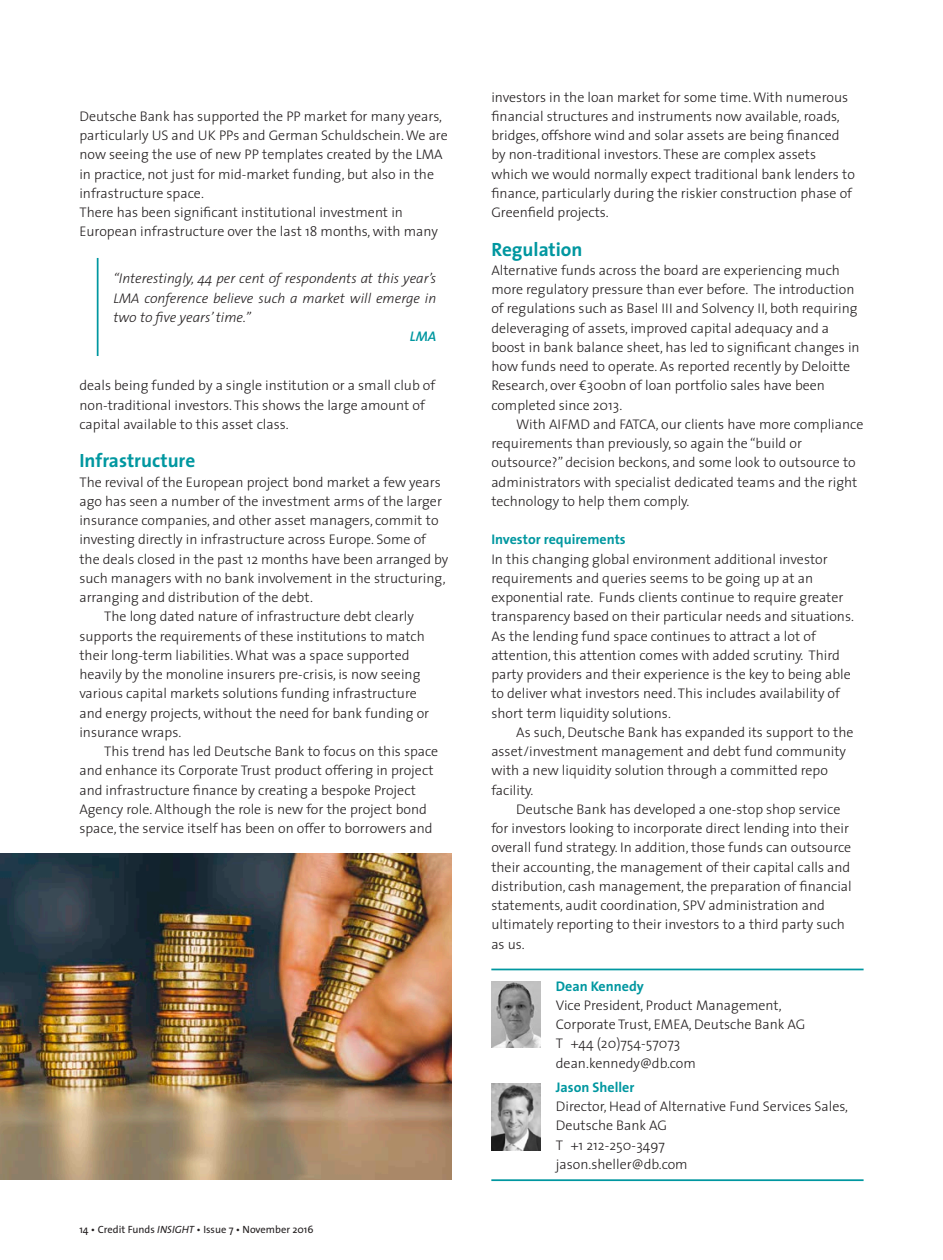
<style>
.page{position:relative;width:943px;height:1260px;background:#fff}
.page>*{position:absolute;margin:0;border:0;box-sizing:border-box;transform-origin:0 0}
.Subtitle{font:700 19.25px "The Sans";color:#0097a0}
.Body_text{font:300 14px/19.2px "The Sans";color:#231f20}
.Body_text__first_par{font:300 14px/19.2px "The Sans";color:#231f20}
.Body_text__first_par-2{font:italic 300 14px/19.2px "The Sans";color:#231f20;text-align:justify}
.Author_details{font:300 14px/19.2px "The Sans";color:#231f20}
.Author_details_email{font:300 14px/19.2px "The Sans";color:#231f20}
.Subtitle_2{font:700 14px "The Sans";color:#0097a0}
.Second_Author_name{font:700 14px "The Sans";color:#0097a0}
.Author_name{font:700 14px "The Sans";color:#0097a0}
.Quotes{font:italic 600 14px "The Sans";color:#0097a0}
.t1{font:10.5px "The Sans";color:#231f20}
.s1{font-style:italic}
</style>
<div class="page">
<img style="left:0;top:853px;width:451px;height:327px">
<hr style="left:942px;top:0;width:1px;height:679px;background:#fdcb90">
<hr style="left:491px;top:969px;width:372px;height:1px;background:#0097a0">
<hr style="left:491px;top:1179px;width:372px;height:2px;background:#0097a0">
<img style="left:491px;top:981px;width:50px;height:67px">
<img style="left:491px;top:1084px;width:50px;height:66px">
<hr style="left:97px;top:258px;width:1px;height:98px;background:#0097a0">
<p class="Body_text__first_par" style="left:79px;top:107px;width:370px">Deutsche Bank has supported the PP market for many years, particularly US and UK PPs and German Schuldschein. We are now seeing the use of new PP templates created by the LMA in practice, not just for mid-market funding, but also in the infrastructure space.</p>
<p class="Body_text__first_par" style="left:79px;top:203px;width:360px">There has been significant institutional investment in<br>European infrastructure over the last 18 months, with many</p>
<p class="Body_text__first_par-2" style="left:113px;top:269px;width:324px">“Interestingly, 44 per cent of respondents at this year’s LMA conference believe such a market will emerge in two to five years’ time.”</p>
<p class="Quotes" style="left:410px;top:327px;width:28px">LMA</p>
<p class="Body_text__first_par" style="left:79px;top:376px;width:357px">deals being funded by a single institution or a small club of non-traditional investors. This shows the large amount of capital available to this asset class.</p>
<p class="Subtitle" style="left:79px;top:448px;width:117px">Infrastructure</p>
<p class="Body_text__first_par" style="left:79px;top:472px;width:370px">The revival of the European project bond market a few years ago has seen a number of the investment arms of the larger insurance companies, and other asset managers, commit to investing directly in infrastructure across Europe. Some of the deals closed in the past 12 months have been arranged by such managers with no bank involvement in the structuring, arranging and distribution of the debt.</p>
<p class="Body_text" style="left:79px;top:607px;width:351px;text-indent:25px">The long dated nature of infrastructure debt clearly supports the requirements of these institutions to match their long-term liabilities. What was a space supported heavily by the monoline insurers pre-crisis, is now seeing various capital markets solutions funding infrastructure and energy projects, without the need for bank funding or insurance wraps.</p>
<p class="Body_text" style="left:79px;top:742px;width:360px;text-indent:25px">This trend has led Deutsche Bank to focus on this space and enhance its Corporate Trust product offering in project and infrastructure finance by creating a bespoke Project Agency role. Although the role is new for the project bond space, the service itself has been on offer to borrowers and</p>
<p class="t1" style="left:79px;top:1222px;width:236px">14 • Credit Funds <span class="s1">INSIGHT</span> • Issue 7 • November 2016</p>
<p class="Body_text" style="left:491px;top:87px;width:365px">investors in the loan market for some time. With numerous financial structures and instruments now available, roads, bridges, offshore wind and solar assets are being financed by non-traditional investors. These are complex assets which we would normally expect traditional bank lenders to finance, particularly during the riskier construction phase of Greenfield projects.</p>
<p class="Subtitle" style="left:491px;top:237px;width:93px">Regulation</p>
<p class="Body_text__first_par" style="left:491px;top:261px;width:370px">Alternative funds across the board are experiencing much more regulatory pressure than ever before. The introduction of regulations such as Basel III and Solvency II, both requiring deleveraging of assets, improved capital adequacy and a boost in bank balance sheet, has led to significant changes in how funds need to operate. As reported recently by Deloitte Research, over €300bn of loan portfolio sales have been completed since 2013.</p>
<p class="Body_text" style="left:491px;top:415px;width:373px;text-indent:25px">With AIFMD and FATCA, our clients have more compliance requirements than previously, so again the “build or outsource?” decision beckons, and some look to outsource to administrators with specialist dedicated teams and the right technology to help them comply.</p>
<p class="Subtitle_2" style="left:491px;top:531px;width:136px">Investor requirements</p>
<p class="Body_text__first_par" style="left:491px;top:549px;width:364px">In this changing global environment additional investor requirements and queries seems to be going up at an exponential rate. Funds clients continue to require greater transparency based on their particular needs and situations.<br>As the lending fund space continues to attract a lot of attention, this attention comes with added scrutiny. Third party providers and their experience is the key to being able to deliver what investors need. This includes availability of short term liquidity solutions.</p>
<p class="Body_text" style="left:491px;top:723px;width:364px;text-indent:25px">As such, Deutsche Bank has expanded its support to the asset/investment management and debt fund community with a new liquidity solution through a committed repo facility.</p>
<p class="Body_text" style="left:491px;top:800px;width:362px;text-indent:25px">Deutsche Bank has developed a one-stop shop service for investors looking to incorporate direct lending into their overall fund strategy. In addition, those funds can outsource their accounting, the management of their capital calls and distribution, cash management, the preparation of financial statements, audit coordination, SPV administration and ultimately reporting to their investors to a third party such as us.</p>
<p class="Author_name" style="left:556px;top:977px;width:89px">Dean Kennedy</p>
<p class="Author_details" style="left:556px;top:996px;width:251px">Vice President, Product Management,<br>Corporate Trust, EMEA, Deutsche Bank AG<br>T +44 (20)754-57073 dean.kennedy@db.com</p>
<p class="Second_Author_name" style="left:556px;top:1078px;width:80px">Jason Sheller</p>
<p class="Author_details_email" style="left:556px;top:1097px;width:294px">Director, Head of Alternative Fund Services Sales,<br>Deutsche Bank AG<br>T +1 212-250-3497<br>jason.sheller@db.com</p>
</div>
